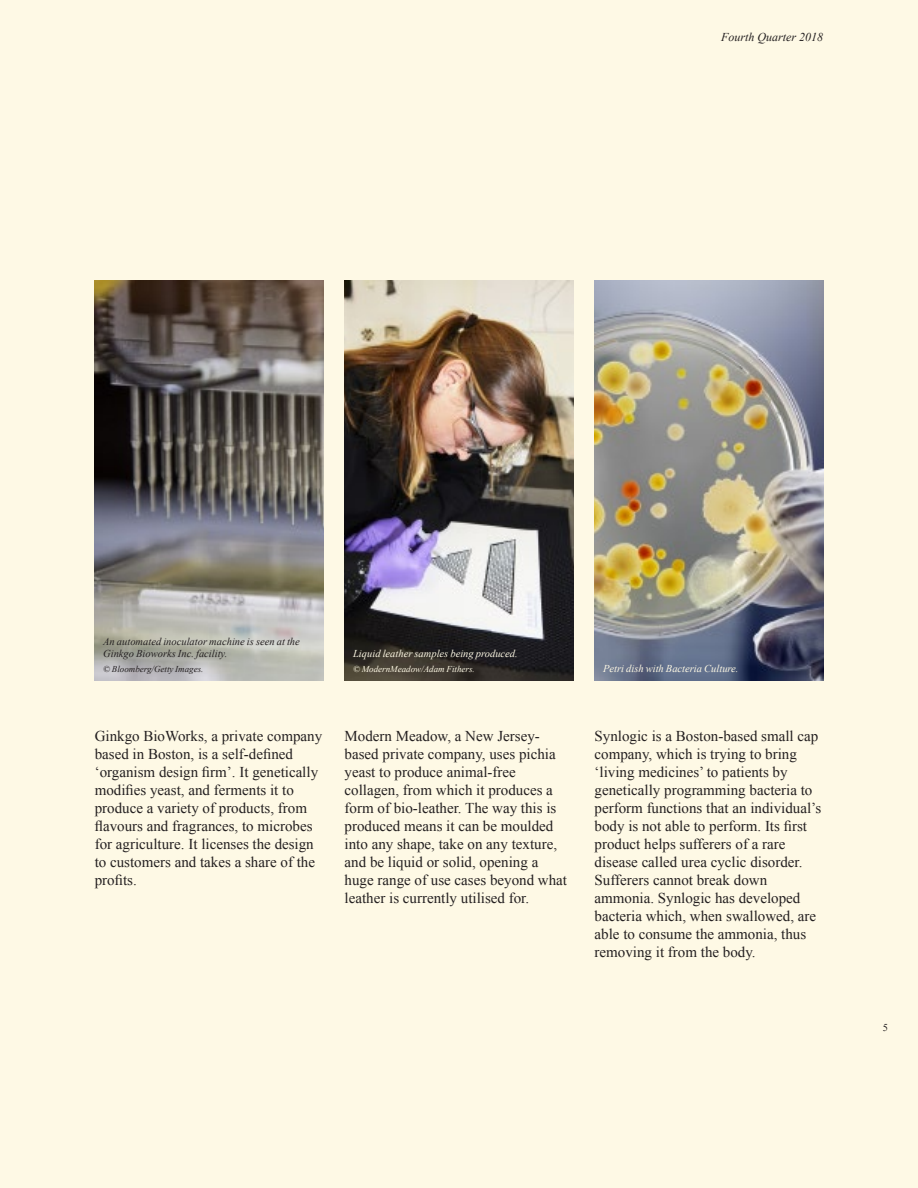
<style>
.page{position:relative;width:918px;height:1188px;background:#fef9e5}
.page>*{position:absolute;margin:0;border:0;box-sizing:border-box;transform-origin:0 0}
.t1{font:15px/18px "Times New Roman";color:#231f20}
.t2{font:italic 12px "Times New Roman";color:#231f20}
.t3{font:italic 10.5px/12px "Times New Roman";color:#231f20}
.t4{font:italic 10.5px "Times New Roman";color:#fef9e5}
.t5{font:10.5px "Times New Roman";color:#231f20}
.t6{font:italic 9px "Times New Roman";color:#fef9e5}
.t7{font:italic 9px "Times New Roman";color:#231f20}
</style>
<div class="page">
<img style="left:95px;top:281px;width:228px;height:400px">
<img style="left:345px;top:281px;width:228px;height:400px">
<img style="left:595px;top:281px;width:228px;height:400px">
<p class="t2" style="left:721px;top:29px;width:103px">Fourth Quarter 2018</p>
<p class="t3" style="left:103px;top:636px;width:198px">An automated inoculator machine is seen at the<br>Ginkgo Bioworks Inc. facility.</p>
<p class="t7" style="left:103px;top:663px;width:102px">© Bloomberg/Getty Images.</p>
<p class="t4" style="left:353px;top:647px;width:166px">Liquid leather samples being produced.</p>
<p class="t6" style="left:353px;top:663px;width:123px">© ModernMeadow/Adam Fithers.</p>
<p class="t4" style="left:603px;top:661px;width:137px">Petri dish with Bacteria Culture.</p>
<p class="t1" style="left:95px;top:727px;width:229px">Ginkgo BioWorks, a private company based in Boston, is a self-defined ‘organism design firm’. It genetically modifies yeast, and ferments it to produce a variety of products, from flavours and fragrances, to microbes for agriculture. It licenses the design to customers and takes a share of the profits.</p>
<p class="t1" style="left:345px;top:727px;width:224px">Modern Meadow, a New Jersey&shy;based private company, uses pichia yeast to produce animal-free collagen, from which it produces a form of bio-leather. The way this is produced means it can be moulded into any shape, take on any texture, and be liquid or solid, opening a huge range of use cases beyond what leather is currently utilised for.</p>
<p class="t1" style="left:595px;top:727px;width:228px">Synlogic is a Boston-based small cap company, which is trying to bring ‘living medicines’ to patients by genetically programming bacteria to perform functions that an individual’s body is not able to perform. Its first product helps sufferers of a rare disease called urea cyclic disorder.<br>Sufferers cannot break down ammonia. Synlogic has developed bacteria which, when swallowed, are able to consume the ammonia, thus removing it from the body.</p>
<p class="t5" style="left:883px;top:1020px;width:7px">5</p>
</div>
